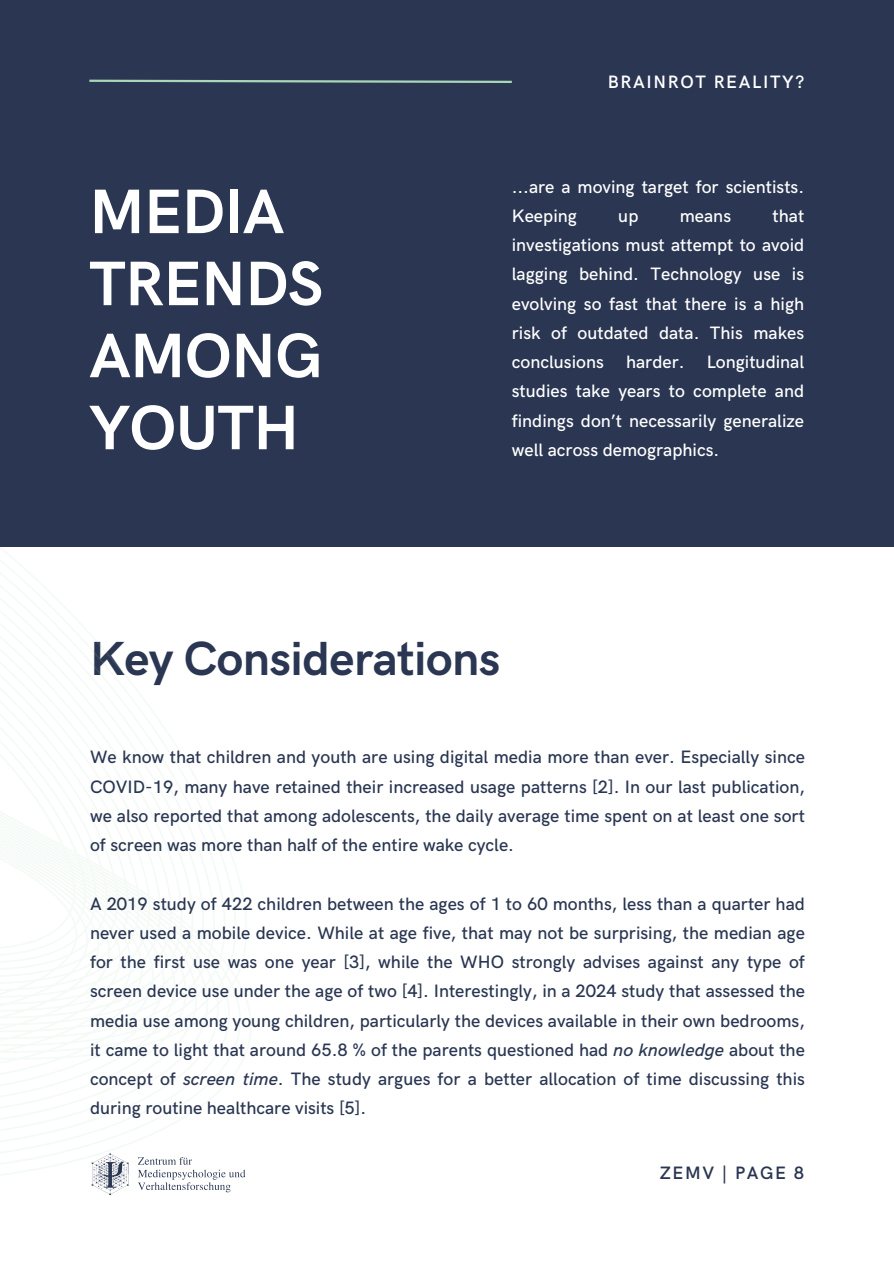
<style>
.page{position:relative;width:894px;height:1264px;background:#fff}
.page>*{position:absolute;margin:0;border:0;box-sizing:border-box;transform-origin:0 0}
.t1{font:700 63px/72px "HK Grotesk";letter-spacing:-.01em;color:#fff}
.t2{font:700 48px "HK Grotesk";letter-spacing:-.01em;color:#2a3652}
.t3{font:500 18px/29.2px "HK Grotesk";color:#2a3652;text-align:justify}
.t4{font:500 18px/29.2px "HK Grotesk";color:#fff}
.t5{font:600 18px "HK Grotesk";letter-spacing:.09em;color:#fff}
.t6{font:600 18px "HK Grotesk";letter-spacing:.09em;color:#2a3652}
.s1{font-style:italic}
</style>
<div class="page">
<div style="left:0;top:0;width:893px;height:547px;background:#2a3652"></div>
<svg style="left:89px;top:79px;width:423px;height:4px"></svg>
<svg style="left:0;top:548px;width:251px;height:647px"></svg>
<h3 class="t1" style="left:89px;top:178px;width:235px">MEDIA<br>TRENDS<br>AMONG<br>YOUTH</h3>
<p class="t5" style="left:607px;top:72px;width:198px">BRAINROT REALITY?</p>
<p class="t4" style="left:511px;top:172px;width:294px">...are a moving target for scientists.<br>Keeping</p>
<p class="t4" style="left:511px;top:202px;width:294px;text-align:justify;text-indent:260px">that investigations must attempt to avoid lagging behind. Technology use is evolving so fast that there is a high risk of outdated data. This makes conclusions harder. Longitudinal studies take years to complete and findings don’t necessarily generalize well across demographics.</p>
<p class="t4" style="left:618px;top:202px;width:22px">up</p>
<p class="t4" style="left:679px;top:202px;width:53px">means</p>
<h1 class="t2" style="left:90px;top:631px;width:411px">Key Considerations</h1>
<p class="t3" style="left:90px;top:743px;width:716px">We know that children and youth are using digital media more than ever. Especially since COVID-19, many have retained their increased usage patterns [2]. In our last publication, we also reported that among adolescents, the daily average time spent on at least one sort of screen was more than half of the entire wake cycle.</p>
<p class="t3" style="left:90px;top:889px;width:716px">A 2019 study of 422 children between the ages of 1 to 60 months, less than a quarter had never used a mobile device. While at age five, that may not be surprising, the median age for the first use was one year [3], while the WHO strongly advises against any type of screen device use under the age of two [4]. Interestingly, in a 2024 study that assessed the media use among young children, particularly the devices available in their own bedrooms, it came to light that around 65.8 % of the parents questioned had <span class="s1">no knowledge</span> about the concept of <span class="s1">screen time</span>. The study argues for a better allocation of time discussing this during routine healthcare visits [5].</p>
<p class="t6" style="left:659px;top:1162px;width:146px">ZEMV | PAGE 8</p>
</div>
